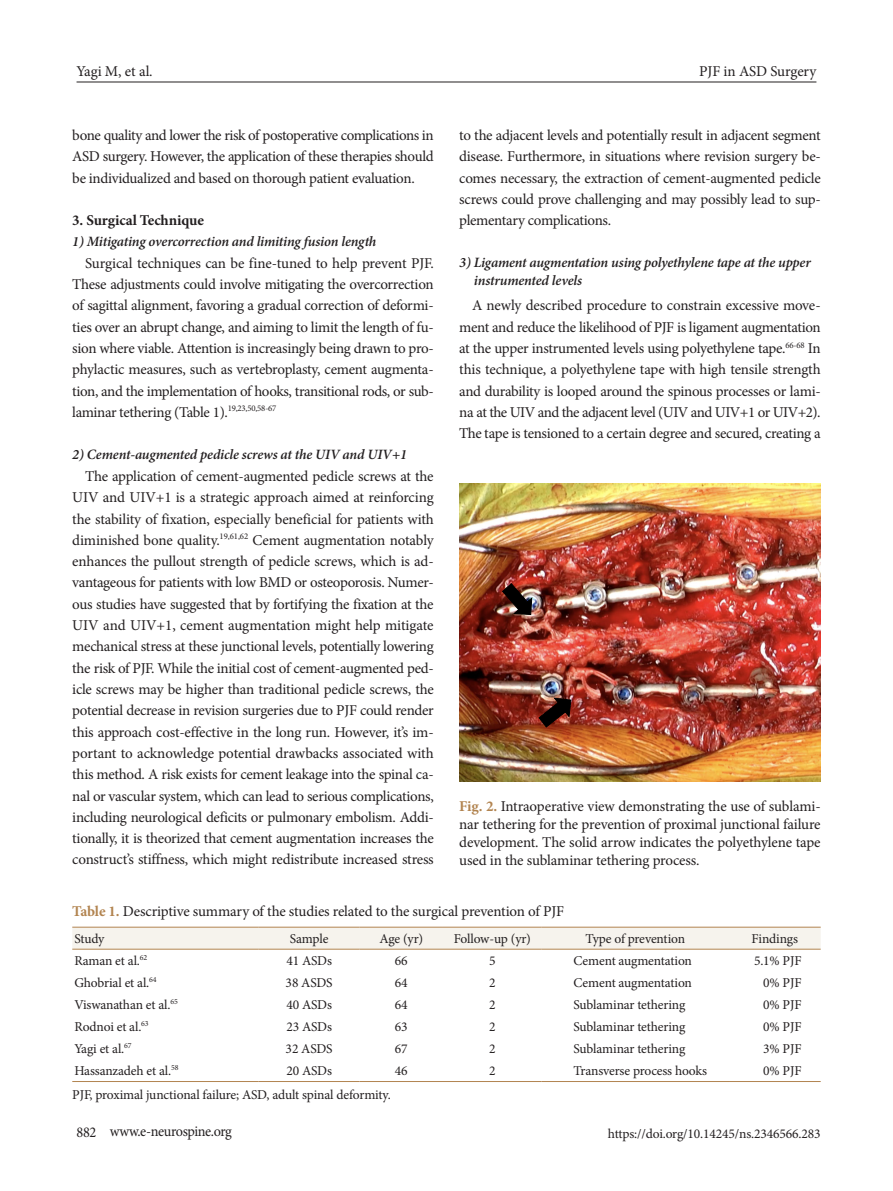
<style>
.page{position:relative;width:893px;height:1191px;background:#fff}
.page>*{position:absolute;margin:0;border:0;box-sizing:border-box;transform-origin:0 0}
.t1{font:700 15.15px "Segoe UI";color:#000}
.본문{font:15px/21.3px "Minion Pro";letter-spacing:-.02em;color:#231f20;text-align:justify}
.표그림캡션{font:15px/18px "Minion Pro";letter-spacing:-.01em;color:#231f20;text-align:justify}
.본문-2{font:15px "Minion Pro";letter-spacing:-.02em;color:#231f20;scale:.95 1}
.중제목{font:700 15px "Minion Pro";letter-spacing:-.01em;color:#231f20}
.소제목{font:italic 600 14.25px/18.3px "Minion Pro";letter-spacing:-.015em;color:#231f20}
.표본문{font:13.5px "Minion Pro";letter-spacing:-.01em;color:#231f20}
.표항목{font:13.5px "Minion Pro";letter-spacing:-.015em;color:#231f20}
.s1{font-weight:700;color:#b28450}
</style>
<div class="page">
<hr style="left:77px;top:82px;width:739px;height:1px;background:#231f20">
<div style="left:72px;top:928px;width:749px;height:21px;background:#f6f3ed"></div>
<hr style="left:72px;top:927px;width:187px;height:1px;background:#b28450">
<hr style="left:259px;top:927px;width:101px;height:1px;background:#b28450">
<hr style="left:360px;top:927px;width:83px;height:1px;background:#b28450">
<hr style="left:443px;top:927px;width:99px;height:1px;background:#b28450">
<hr style="left:542px;top:927px;width:187px;height:1px;background:#b28450">
<hr style="left:729px;top:927px;width:92px;height:1px;background:#b28450">
<hr style="left:72px;top:949px;width:187px;height:1px;background:#b28450">
<hr style="left:259px;top:949px;width:101px;height:1px;background:#b28450">
<hr style="left:360px;top:949px;width:83px;height:1px;background:#b28450">
<hr style="left:443px;top:949px;width:99px;height:1px;background:#b28450">
<hr style="left:542px;top:949px;width:187px;height:1px;background:#b28450">
<hr style="left:729px;top:949px;width:92px;height:1px;background:#b28450">
<hr style="left:72px;top:1081px;width:187px;height:1px;background:#b28450">
<hr style="left:259px;top:1081px;width:101px;height:1px;background:#b28450">
<hr style="left:360px;top:1081px;width:83px;height:1px;background:#b28450">
<hr style="left:443px;top:1081px;width:99px;height:1px;background:#b28450">
<hr style="left:542px;top:1081px;width:187px;height:1px;background:#b28450">
<hr style="left:729px;top:1081px;width:92px;height:1px;background:#b28450">
<img style="left:459px;top:484px;width:362px;height:297px">
<svg style="left:502px;top:583px;width:30px;height:32px"></svg>
<svg style="left:538px;top:697px;width:34px;height:31px"></svg>
<p class="본문" style="left:77px;top:61px;width:78px">Yagi M, et al.</p>
<p class="본문" style="left:699px;top:61px;width:119px">PJF in ASD Surgery</p>
<p class="본문" style="left:72px;top:125px;width:363px">bone quality and lower the risk of postoperative complications in ASD surgery. However, the application of these therapies should be individualized and based on thorough patient evaluation.</p>
<p class="중제목" style="left:72px;top:210px;width:133px">3. Surgical Technique</p>
<p class="소제목" style="left:72px;top:232px;width:306px">1) Mitigating overcorrection and limiting fusion length</p>
<p class="본문" style="left:72px;top:252px;width:363px;text-indent:13px">Surgical techniques can be fine-tuned to help prevent PJF.<br>These adjustments could involve mitigating the overcorrection of sagittal alignment, favoring a gradual correction of deformi&shy;ties over an abrupt change, and aiming to limit the length of fu&shy;sion where viable. Attention is increasingly being drawn to pro&shy;phylactic measures, such as vertebroplasty, cement augmenta&shy;tion, and the implementation of hooks, transitional rods, or sub&shy;laminar tethering (Table 1).<sup>19,23,50,58-67</sup></p>
<p class="소제목" style="left:72px;top:445px;width:336px">2) Cement-augmented pedicle screws at the UIV and UIV+1</p>
<p class="본문" style="left:72px;top:465px;width:363px;text-indent:13px">The application of cement-augmented pedicle screws at the UIV and UIV+1 is a strategic approach aimed at reinforcing the stability of fixation, especially beneficial for patients with diminished bone quality.<sup>19,61,62</sup> Cement augmentation notably enhances the pullout strength of pedicle screws, which is ad&shy;vantageous for patients with low BMD or osteoporosis. Numer&shy;ous studies have suggested that by fortifying the fixation at the UIV and UIV+1, cement augmentation might help mitigate mechanical stress at these junctional levels, potentially lowering the risk of PJF. While the initial cost of cement-augmented ped&shy;icle screws may be higher than traditional pedicle screws, the potential decrease in revision surgeries due to PJF could render this approach cost-effective in the long run. However, it’s im&shy;portant to acknowledge potential drawbacks associated with this method. A risk exists for cement leakage into the spinal ca&shy;nal or vascular system, which can lead to serious complications, including neurological deficits or pulmonary embolism. Addi&shy;tionally, it is theorized that cement augmentation increases the construct’s stiffness, which might redistribute increased stress</p>
<p class="t1" style="left:341px;top:465px;width:59px">Figure 2</p>
<p class="본문" style="left:459px;top:125px;width:363px">to the adjacent levels and potentially result in adjacent segment disease. Furthermore, in situations where revision surgery be&shy;comes necessary, the extraction of cement-augmented pedicle screws could prove challenging and may possibly lead to sup&shy;plementary complications.</p>
<p class="소제목" style="left:474px;top:253px;width:338px;text-indent:-15px">3) Ligament augmentation using polyethylene tape at the upper instrumented levels</p>
<p class="본문" style="left:459px;top:295px;width:363px;text-indent:13px">A newly described procedure to constrain excessive move&shy;ment and reduce the likelihood of PJF is ligament augmentation at the upper instrumented levels using polyethylene tape.<sup>66-68</sup> In this technique, a polyethylene tape with high tensile strength and durability is looped around the spinous processes or lami&shy;na at the UIV and the adjacent level (UIV and UIV+1 or UIV+2).<br>The tape is tensioned to a certain degree and secured, creating a</p>
<p class="표그림캡션" style="left:459px;top:797px;width:363px"><span class="s1">Fig. 2.</span> Intraoperative view demonstrating the use of sublami&shy;nar tethering for the prevention of proximal junctional failure development. The solid arrow indicates the polyethylene tape used in the sublaminar tethering process.</p>
<p class="표그림캡션" style="left:72px;top:902px;width:493px"><span class="s1">Table 1.</span> Descriptive summary of the studies related to the surgical prevention of PJF</p>
<p class="표항목" style="left:74px;top:929px;width:32px">Study</p>
<p class="표항목" style="left:290px;top:929px;width:40px">Sample</p>
<p class="표항목" style="left:379px;top:929px;width:45px">Age (yr)</p>
<p class="표항목" style="left:454px;top:929px;width:79px">Follow-up (yr)</p>
<p class="표항목" style="left:586px;top:929px;width:101px">Type of prevention</p>
<p class="표항목" style="left:752px;top:929px;width:48px">Findings</p>
<p class="표본문" style="left:74px;top:951px;width:74px">Raman et al.<sup>62</sup></p>
<p class="표본문" style="left:286px;top:951px;width:47px">41 ASDs</p>
<p class="표본문" style="left:395px;top:951px;width:14px">66</p>
<p class="표본문" style="left:489px;top:951px;width:8px">5</p>
<p class="표본문" style="left:574px;top:951px;width:120px">Cement augmentation</p>
<p class="표본문" style="left:754px;top:951px;width:49px">5.1% PJF</p>
<p class="표본문" style="left:74px;top:973px;width:84px">Ghobrial et al.<sup>64</sup></p>
<p class="표본문" style="left:286px;top:973px;width:49px">38 ASDS</p>
<p class="표본문" style="left:395px;top:973px;width:14px">64</p>
<p class="표본문" style="left:489px;top:973px;width:8px">2</p>
<p class="표본문" style="left:574px;top:973px;width:120px">Cement augmentation</p>
<p class="표본문" style="left:763px;top:973px;width:40px">0% PJF</p>
<p class="표본문" style="left:74px;top:995px;width:105px">Viswanathan et al.<sup>65</sup></p>
<p class="표본문" style="left:286px;top:995px;width:47px">40 ASDs</p>
<p class="표본문" style="left:395px;top:995px;width:14px">64</p>
<p class="표본문" style="left:489px;top:995px;width:8px">2</p>
<p class="표본문" style="left:574px;top:995px;width:113px">Sublaminar tethering</p>
<p class="표본문" style="left:763px;top:995px;width:40px">0% PJF</p>
<p class="표본문" style="left:74px;top:1017px;width:76px">Rodnoi et al.<sup>63</sup></p>
<p class="표본문" style="left:286px;top:1017px;width:47px">23 ASDs</p>
<p class="표본문" style="left:395px;top:1017px;width:14px">63</p>
<p class="표본문" style="left:489px;top:1017px;width:8px">2</p>
<p class="표본문" style="left:574px;top:1017px;width:113px">Sublaminar tethering</p>
<p class="표본문" style="left:763px;top:1017px;width:40px">0% PJF</p>
<p class="표본문" style="left:74px;top:1039px;width:59px">Yagi et al.<sup>67</sup></p>
<p class="표본문" style="left:286px;top:1039px;width:49px">32 ASDS</p>
<p class="표본문" style="left:395px;top:1039px;width:14px">67</p>
<p class="표본문" style="left:489px;top:1039px;width:8px">2</p>
<p class="표본문" style="left:574px;top:1039px;width:113px">Sublaminar tethering</p>
<p class="표본문" style="left:763px;top:1039px;width:40px">3% PJF</p>
<p class="표본문" style="left:74px;top:1061px;width:106px">Hassanzadeh et al.<sup>58</sup></p>
<p class="표본문" style="left:286px;top:1061px;width:47px">20 ASDs</p>
<p class="표본문" style="left:395px;top:1061px;width:14px">46</p>
<p class="표본문" style="left:489px;top:1061px;width:8px">2</p>
<p class="표본문" style="left:574px;top:1061px;width:135px">Transverse process hooks</p>
<p class="표본문" style="left:763px;top:1061px;width:40px">0% PJF</p>
<p class="표본문" style="left:72px;top:1086px;width:320px">PJF, proximal junctional failure; ASD, adult spinal deformity.</p>
<p class="본문-2" style="left:77px;top:1121px;width:165px">882 www.e-neurospine.org</p>
<p class="표본문" style="left:608px;top:1124px;width:214px">https://doi.org/10.14245/ns.2346566.283</p>
</div>
